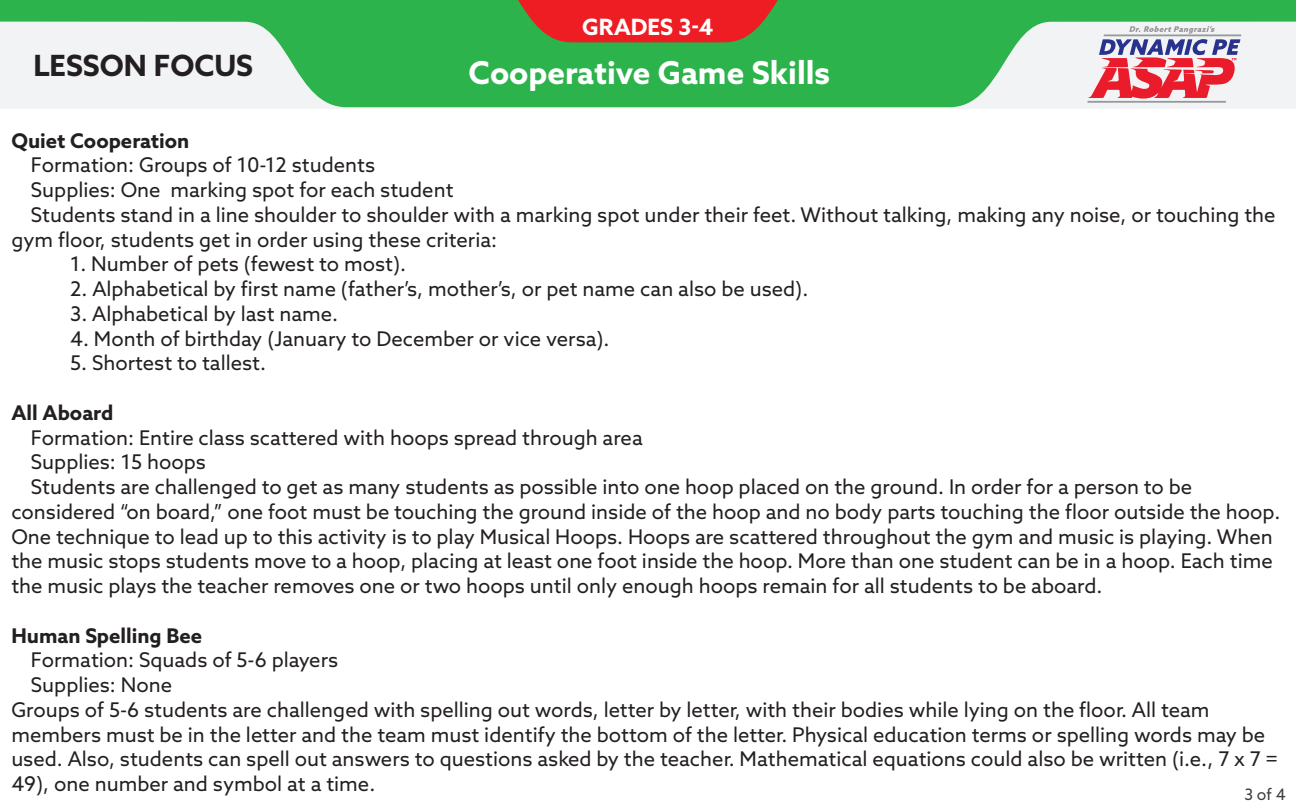
<style>
.page{position:relative;width:1296px;height:810px;background:#fff}
.page>*{position:absolute;margin:0;border:0;box-sizing:border-box;transform-origin:0 0}
.DPE_Header_Title{font:700 31.5px "Azo Sans";color:#fff}
.DPE_Header_Unit{font:700 29.25px "Azo Sans";color:#231f20}
.t1{font:700 22.5px "Azo Sans";color:#fff}
.DPE_Header_Unit-2{font:20.25px/24.8px "Azo Sans";color:#231f20}
.DPE_Header_Unit-3{font:700 20.25px "Azo Sans";color:#231f20}
.t2{font:15.75px "Azo Sans";color:#3e3e3f}
</style>
<div class="page">
<svg style="left:0;top:0;width:1296px;height:107px;fill:#2cb34b"></svg>
<hr style="left:1104px;top:34px;width:137px;height:2px;background:#96989a">
<hr style="left:1087px;top:101px;width:139px;height:2px;background:#96989a">
<svg style="left:1088px;top:26px;width:152px;height:73px"></svg>
<svg style="left:518px;top:0;width:260px;height:42px;background:#d53028"></svg>
<p class="t1" style="left:582px;top:12px;width:133px">GRADES 3-4</p>
<p class="DPE_Header_Unit" style="left:33px;top:46px;width:221px">LESSON FOCUS</p>
<p class="DPE_Header_Title" style="left:469px;top:52px;width:363px">Cooperative Game Skills</p>
<p class="DPE_Header_Unit-3" style="left:11px;top:127px;width:180px">Quiet Cooperation</p>
<p class="DPE_Header_Unit-2" style="left:31px;top:153px;width:346px">Formation: Groups of 10-12 students</p>
<p class="DPE_Header_Unit-2" style="left:31px;top:177px;width:424px">Supplies: One marking spot for each student</p>
<p class="DPE_Header_Unit-2" style="left:11px;top:202px;width:1266px;text-indent:20px">Students stand in a line shoulder to shoulder with a marking spot under their feet. Without talking, making any noise, or touching the gym floor, students get in order using these criteria:</p>
<p class="DPE_Header_Unit-2" style="left:70px;top:252px;width:337px">1. Number of pets (fewest to most).</p>
<p class="DPE_Header_Unit-2" style="left:70px;top:276px;width:740px">2. Alphabetical by first name (father’s, mother’s, or pet name can also be used).</p>
<p class="DPE_Header_Unit-2" style="left:70px;top:301px;width:270px">3. Alphabetical by last name.</p>
<p class="DPE_Header_Unit-2" style="left:70px;top:326px;width:541px">4. Month of birthday (January to December or vice versa).</p>
<p class="DPE_Header_Unit-2" style="left:70px;top:351px;width:197px">5. Shortest to tallest.</p>
<p class="DPE_Header_Unit-3" style="left:11px;top:399px;width:104px">All Aboard</p>
<p class="DPE_Header_Unit-2" style="left:31px;top:425px;width:613px">Formation: Entire class scattered with hoops spread through area</p>
<p class="DPE_Header_Unit-2" style="left:31px;top:450px;width:176px">Supplies: 15 hoops</p>
<p class="DPE_Header_Unit-2" style="left:11px;top:474px;width:1270px;text-indent:20px">Students are challenged to get as many students as possible into one hoop placed on the ground. In order for a person to be considered “on board,” one foot must be touching the ground inside of the hoop and no body parts touching the floor outside the hoop.<br>One technique to lead up to this activity is to play Musical Hoops. Hoops are scattered throughout the gym and music is playing. When the music stops students move to a hoop, placing at least one foot inside the hoop. More than one student can be in a hoop. Each time the music plays the teacher removes one or two hoops until only enough hoops remain for all students to be aboard.</p>
<p class="DPE_Header_Unit-3" style="left:11px;top:622px;width:192px">Human Spelling Bee</p>
<p class="DPE_Header_Unit-2" style="left:31px;top:648px;width:309px">Formation: Squads of 5-6 players</p>
<p class="DPE_Header_Unit-2" style="left:31px;top:672px;width:143px">Supplies: None</p>
<p class="DPE_Header_Unit-2" style="left:11px;top:697px;width:1268px">Groups of 5-6 students are challenged with spelling out words, letter by letter, with their bodies while lying on the floor. All team members must be in the letter and the team must identify the bottom of the letter. Physical education terms or spelling words may be used. Also, students can spell out answers to questions asked by the teacher. Mathematical equations could also be written (i.e., 7 x 7 = 49), one number and symbol at a time.</p>
<p class="t2" style="left:1244px;top:784px;width:43px">3 of 4</p>
</div>
